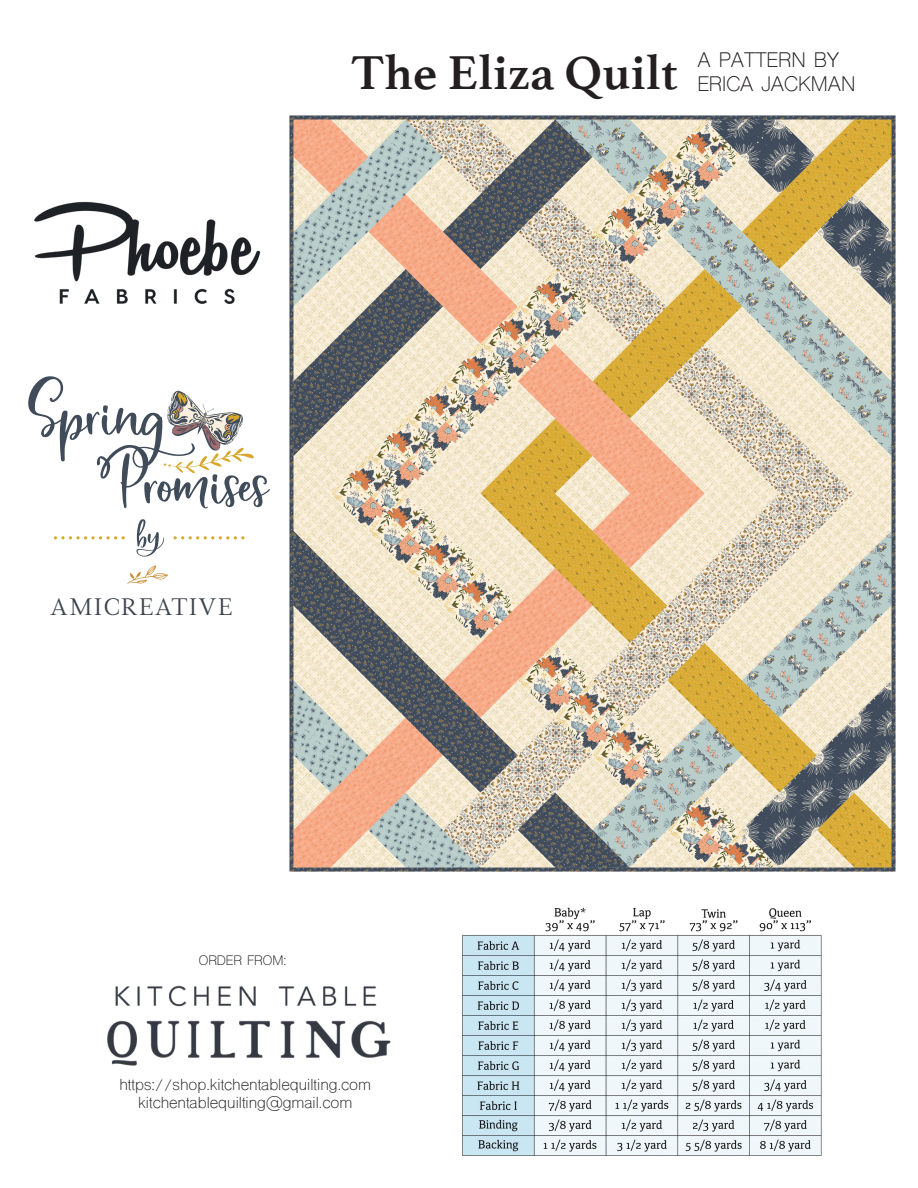
<style>
.page{position:relative;width:918px;height:1188px;background:#fff}
.page>*{position:absolute;margin:0;border:0;box-sizing:border-box;transform-origin:0 0}
.t1{font:104.55px "Bushel And Peck Script";color:#404c5a}
.t2{font:50.85px "Bushel And Peck Script";color:#404c5a}
.t3{font:700 49.8px "Athelas";color:#231f20}
.t4{font:23.85px "Magneta";letter-spacing:.05em;color:#3d434e}
.t5{font:19.95px/24px "Shree Dev 0714";color:#231f20}
.t6{font:15.15px/18.1px "Shree Dev 0714";color:#231f20;text-align:center}
.t7{font:13.05px "Shree Dev 0714";color:#231f20}
</style>
<div class="page">
<img style="left:34px;top:201px;width:227px;height:103px">
<img style="left:289px;top:115px;width:607px;height:757px">
<img style="left:107px;top:985px;width:284px;height:81px">
<img style="left:462px;top:907px;width:360px;height:249px">
<svg style="left:164px;top:391px;width:90px;height:82px"></svg>
<svg style="left:54px;top:536px;width:71px;height:3px"></svg>
<svg style="left:174px;top:536px;width:70px;height:3px"></svg>
<svg style="left:127px;top:565px;width:41px;height:19px"></svg>
<h3 class="t3" style="left:351px;top:32px;width:328px">The Eliza Quilt</h3>
<h3 class="t5" style="left:698px;top:50px;width:159px">A PATTERN BY<br>ERICA JACKMAN</h3>
<h1 class="t1" style="left:28px;top:365px;width:140px">Spring</h1>
<h1 class="t1" style="left:101px;top:434px;width:169px">Promises</h1>
<h2 class="t2" style="left:137px;top:510px;width:26px">by</h2>
<h3 class="t4" style="left:50px;top:591px;width:184px">AMICREATIVE</h3>
<p class="t7" style="left:199px;top:952px;width:89px">ORDER FROM:</p>
<p class="t6" style="left:119px;top:1078px;width:253px">https://shop.kitchentablequilting.com kitchentablequilting@gmail.com</p>
</div>
